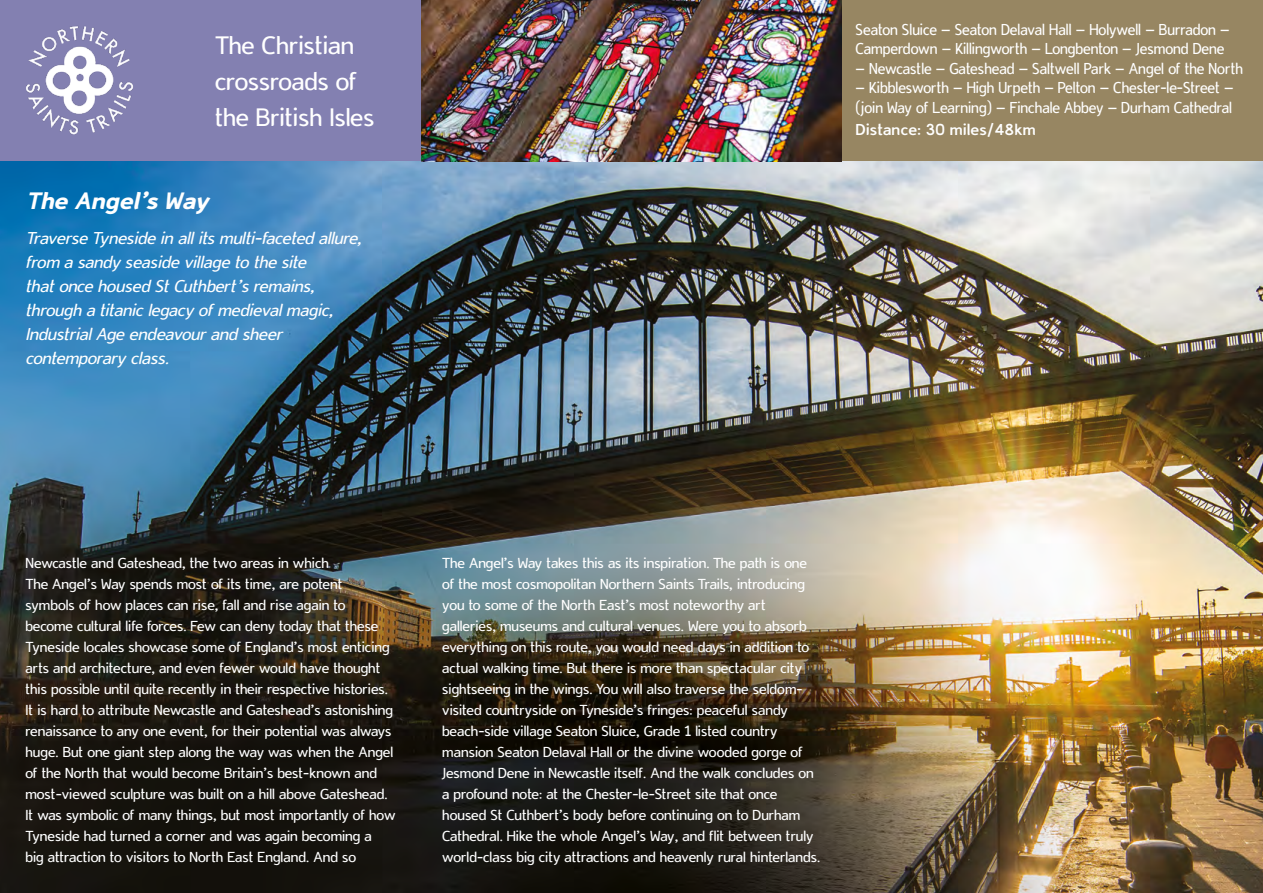
<style>
.page{position:relative;width:1263px;height:893px;background:#fff}
.page>*{position:absolute;margin:0;border:0;box-sizing:border-box;transform-origin:0 0}
.Sub_heading_P{font:28.65px/35.8px "Durham Sans";color:#fff}
.Intro_P{font:italic 900 27px "Durham Sans";color:#fff}
.Intro_P-2{font:italic 19.5px/24px "Durham Sans";color:#fff}
.Route_and_distance{font:18px/19.5px "Durham Sans";color:#fff;scale:.93 1}
.Route_and_distance-2{font:700 18px "Durham Sans";color:#fff}
.Intro_text_P{font:16.5px/21px "Durham Sans";color:#fff}
</style>
<div class="page">
<div style="left:0;top:0;width:421px;height:162px;background:#8380b1"></div>
<div style="left:842px;top:0;width:421px;height:162px;background:#978662"></div>
<img style="left:26px;top:26px;width:107px;height:109px">
<img style="left:0;top:162px;width:1263px;height:731px">
<img style="left:421px;top:0;width:421px;height:162px">
<p class="Sub_heading_P" style="left:215px;top:27px;width:161px">The Christian crossroads of the British Isles</p>
<p class="Intro_P" style="left:26px;top:184px;width:191px">The Angel’sWay</p>
<p class="Intro_P-2" style="left:26px;top:225px;width:342px">Traverse Tyneside in allitsmulti-faceted allure, from a sandy seaside village to the site thatonce housed StCuthbert’sremains, through a titaniclegacy ofmedievalmagic, IndustrialAge endeavourand sheer contemporary class.</p>
<p class="Route_and_distance" style="left:855px;top:19px;width:404px">Seaton Sluice – Seaton Delaval Hall – Holywell – Burradon –<br>Camperdown – Killingworth – Longbenton – Jesmond Dene</p>
<p class="Route_and_distance" style="left:855px;top:58px;width:418px">– Newcastle – Gateshead – Saltwell Park – Angel of the North</p>
<p class="Route_and_distance" style="left:855px;top:77px;width:408px">– Kibblesworth – High Urpeth – Pelton – Chester-le-Street – (join Way of Learning) – Finchale Abbey – Durham Cathedral</p>
<p class="Route_and_distance-2" style="left:855px;top:119px;width:182px">Distance: 30 miles/48km</p>
<p class="Intro_text_P" style="left:26px;top:552px;width:371px">Newcastle and Gateshead, the two areas in which<br>The Angel’s Way spends most of its time, are potent symbols of how places can rise, fall and rise again to become cultural life forces. Few can deny today that these Tyneside locales showcase some of England’s most enticing arts and architecture, and even fewer would have thought this possible until quite recently in their respective histories.<br>It is hard to attribute Newcastle and Gateshead’s astonishing renaissance to any one event, for their potential was always huge. But one giant step along the way was when the Angel of the North that would become Britain’s best-known and most-viewed sculpture was built on a hill above Gateshead.<br>It was symbolic of many things, but most importantly of how Tyneside had turned a corner and was again becoming a<br>big attraction to visitors to North East England. And so</p>
<p class="Intro_text_P" style="left:442px;top:552px;width:380px">The Angel’s Way takes this as its inspiration. The path is one of the most cosmopolitan Northern Saints Trails, introducing you to some of the North East’s most noteworthy art galleries, museums and cultural venues. Were you to absorb everything on this route, you would need days in addition to actual walking time. But there is more than spectacular city sightseeing in the wings. You will also traverse the seldom&shy;visited countryside on Tyneside’s fringes: peaceful sandy beach-side village Seaton Sluice, Grade 1 listed country mansion Seaton Delaval Hall or the divine wooded gorge of Jesmond Dene in Newcastle itself. And the walk concludes on a profound note: at the Chester-le-Street site that once housed St Cuthbert’s body before continuing on to Durham Cathedral. Hike the whole Angel’s Way, and flit between truly world-class big city attractions and heavenly rural hinterlands.</p>
</div>
